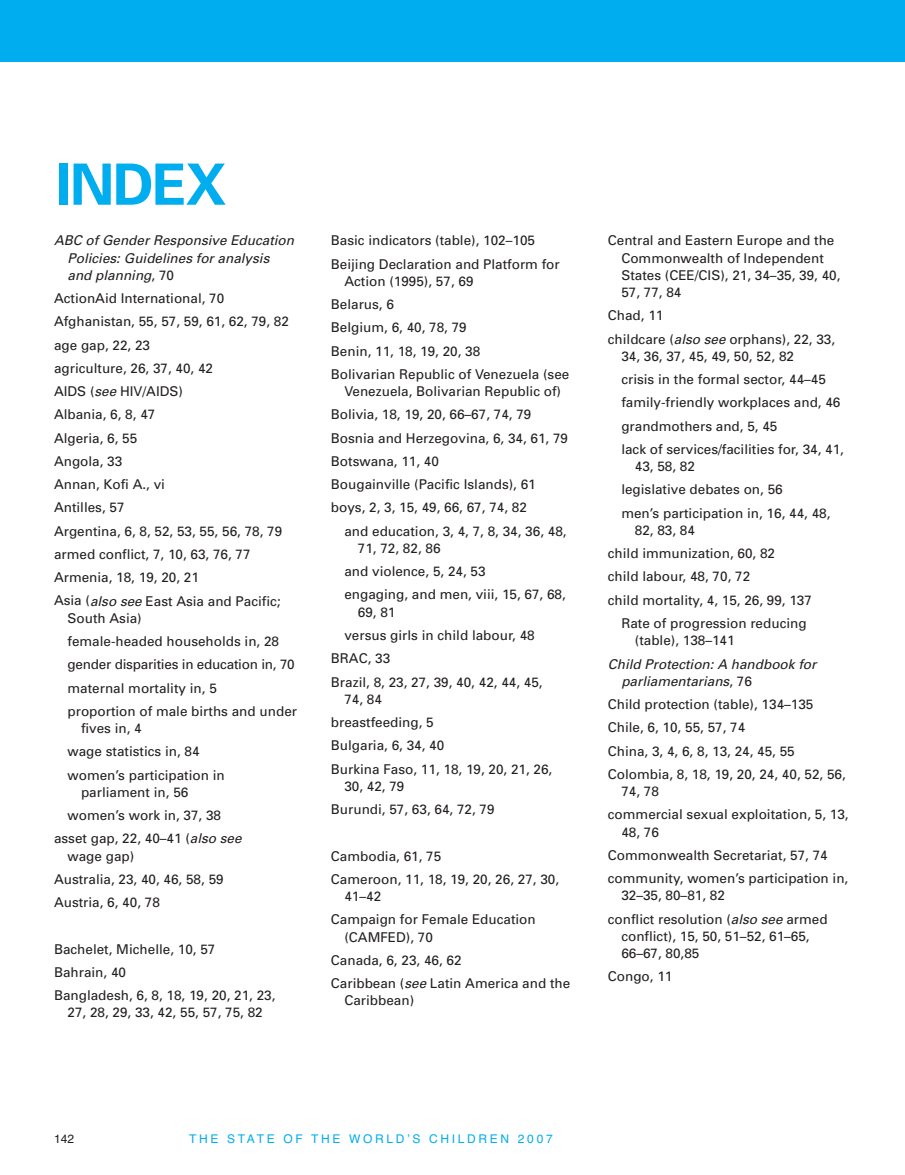
<style>
.page{position:relative;width:905px;height:1175px;background:#fff}
.page>*{position:absolute;margin:0;border:0;box-sizing:border-box;transform-origin:0 0}
.t1{font:700 57px "Univers";letter-spacing:-.03em;color:#00adef}
.t2{font:13.5px/23.2px "Univers";color:#231f20}
.t3{font:italic 13.5px/17.2px "Univers";color:#231f20}
.t4{font:12px "Helvetica";letter-spacing:.22em;color:#00adef}
.t5{font:12px "Helvetica";color:#231f20}
.s1{font-style:normal}
.s2{font-style:italic}
</style>
<div class="page">
<div style="left:0;top:0;width:904px;height:62px;background:#00adef"></div>
<h1 class="t1" style="left:56px;top:163px;width:172px">INDEX</h1>
<p class="t3" style="left:68px;top:233px;width:231px;text-indent:-14px">ABC of Gender Responsive Education<br>Policies: Guidelines for analysis and planning<span class="s1">, 7 0</span></p>
<p class="t2" style="left:54px;top:288px;width:236px">ActionAid International, 70<br>Afghanistan, 55, 57, 59, 61, 62, 79, 82 age gap, 22, 23<br>agriculture, 26, 37, 40, 42<br>AIDS (<span class="s2">see</span>HIV/AIDS)<br>Albania, 6, 8, 47<br>Algeria, 6, 55<br>Angola, 33<br>Annan, Kofi A., vi<br>Antilles, 57<br>Argentina, 6, 8, 52, 53, 55, 56, 78, 79 armed conflict, 7, 10, 63, 76, 77<br>Armenia, 18, 19, 20, 21<br>Asia (<span class="s2">also see</span>East Asia and Pacific;</p>
<p class="t2" style="left:68px;top:607px;width:231px">South Asia)<br>female-headed households in, 28 gender disparities in education in, 70 maternal mortality in, 5<br>proportion of male births and under</p>
<p class="t2" style="left:68px;top:718px;width:159px;text-indent:14px">fives in, 4<br>wage statistics in, 84 women’s participation in</p>
<p class="t2" style="left:81px;top:781px;width:109px">parliament in, 56</p>
<p class="t2" style="left:68px;top:805px;width:155px">women’s work in, 37, 38</p>
<p class="t2" style="left:54px;top:828px;width:192px">asset gap, 22, 40–41 (<span class="s2">also see</span></p>
<p class="t2" style="left:54px;top:845px;width:171px;text-indent:14px">wage gap)<br>Australia, 23, 40, 46, 58, 59<br>Austria, 6, 40, 78</p>
<p class="t2" style="left:54px;top:938px;width:223px">Bachelet, Michelle, 10, 57<br>Bahrain, 40<br>Bangladesh, 6, 8, 18, 19, 20, 21, 23,</p>
<p class="t2" style="left:68px;top:1002px;width:197px">27, 28, 29, 33, 42, 55, 57, 75, 82</p>
<p class="t2" style="left:331px;top:230px;width:230px">Basic indicators (table), 102–105<br>Beijing Declaration and Platform for</p>
<p class="t2" style="left:331px;top:271px;width:240px;text-indent:14px">Action (1995), 57, 69<br>Belarus, 6<br>Belgium, 6, 40, 78, 79<br>Benin, 11, 18, 19, 20, 38<br>Bolivarian Republic of Venezuela (see</p>
<p class="t2" style="left:331px;top:381px;width:239px;text-indent:14px">Venezuela, Bolivarian Republic of)<br>Bolivia, 18, 19, 20, 66–67, 74, 79<br>Bosnia and Herzegovina, 6, 34, 61, 79<br>Botswana, 11, 40<br>Bougainville (Pacific Islands), 61 boys, 2, 3, 15, 49, 66, 67, 74, 82</p>
<p class="t2" style="left:358px;top:523px;width:210px;line-height:17.2px;text-indent:-14px">and education, 3, 4, 7, 8, 34, 36, 48,<br>71, 72, 82, 86</p>
<p class="t2" style="left:344px;top:561px;width:223px">and violence, 5, 24, 53<br>engaging, and men, viii, 15, 67, 68,</p>
<p class="t2" style="left:358px;top:601px;width:39px">69, 81</p>
<p class="t2" style="left:344px;top:625px;width:192px">versus girls in child labour, 48</p>
<p class="t2" style="left:331px;top:648px;width:61px">BRAC, 33</p>
<p class="t2" style="left:331px;top:671px;width:213px">Brazil, 8, 23, 27, 39, 40, 42, 44, 45,</p>
<p class="t2" style="left:331px;top:688px;width:223px;text-indent:14px">74, 84<br>breastfeeding, 5<br>Bulgaria, 6, 34, 40<br>Burkina Faso, 11, 18, 19, 20, 21, 26,</p>
<p class="t2" style="left:331px;top:775px;width:165px;text-indent:14px">30, 42, 79<br>Burundi, 57, 63, 64, 72, 79</p>
<p class="t2" style="left:331px;top:845px;width:230px">Cambodia, 61, 75<br>Cameroon, 11, 18, 19, 20, 26, 27, 30,</p>
<p class="t2" style="left:331px;top:886px;width:206px;text-indent:14px">41–42<br>Campaign for Female Education</p>
<p class="t2" style="left:331px;top:926px;width:241px;text-indent:14px">(CAMFED), 70<br>Canada, 6, 23, 46, 62<br>Caribbean (<span class="s2">see</span>Latin America and the</p>
<p class="t2" style="left:344px;top:990px;width:71px">Caribbean)</p>
<p class="t2" style="left:621px;top:233px;width:221px;line-height:17.2px;text-indent:-14px">Central and Eastern Europe and the<br>Commonwealth of Independent<br>States (CEE/CIS), 21, 34–35, 39, 40,<br>57, 77, 84</p>
<p class="t2" style="left:608px;top:305px;width:229px">Chad, 11<br>childcare (<span class="s2">also see</span>orphans), 22, 33,</p>
<p class="t2" style="left:621px;top:346px;width:224px">34, 36, 37, 45, 49, 50, 52, 82<br>crisis in the formal sector, 44–45 family-friendly workplaces and, 46 grandmothers and, 5, 45<br>lack of services/facilities for, 34, 41,</p>
<p class="t2" style="left:621px;top:456px;width:211px;text-indent:14px">43, 58, 82<br>legislative debates on, 56<br>men’s participation in, 16, 44, 48,</p>
<p class="t2" style="left:634px;top:520px;width:62px">82, 83, 84</p>
<p class="t2" style="left:607px;top:543px;width:169px">child immunization, 60, 82</p>
<p class="t2" style="left:607px;top:566px;width:144px">child labour, 48, 70, 72</p>
<p class="t2" style="left:607px;top:589px;width:206px">child mortality, 4, 15, 26, 99, 137</p>
<p class="t2" style="left:621px;top:613px;width:187px">Rate of progression reducing</p>
<p class="t2" style="left:634px;top:630px;width:101px">(table), 138–141</p>
<p class="t3" style="left:621px;top:656px;width:199px;text-indent:-14px">Child Protection: A handbook for parliamentarians<span class="s1">, 7 6</span></p>
<p class="t2" style="left:608px;top:694px;width:239px">Child protection (table), 134–135<br>Chile, 6, 10, 55, 57, 74<br>China, 3, 4, 6, 8, 13, 24, 45, 55<br>Colombia, 8, 18, 19, 20, 24, 40, 52, 56,</p>
<p class="t2" style="left:608px;top:781px;width:242px;text-indent:14px">74, 78<br>commercial sexual exploitation, 5, 13,</p>
<p class="t2" style="left:608px;top:821px;width:242px;text-indent:14px">48, 76<br>Commonwealth Secretariat, 57, 74 community, women’s participation in,</p>
<p class="t2" style="left:608px;top:885px;width:221px;text-indent:14px">32–35, 80–81, 82<br>conflict resolution (<span class="s2">also see</span>armed</p>
<p class="t2" style="left:621px;top:928px;width:190px;line-height:17.2px">conflict), 15, 50, 51–52, 61–65,<br>66–67, 80,85</p>
<p class="t2" style="left:607px;top:966px;width:66px">Congo, 11</p>
<p class="t5" style="left:54px;top:1134px;width:22px">142</p>
<p class="t4" style="left:189px;top:1134px;width:365px">THE STATE OF THE WORLD’S CHILDREN 2007</p>
</div>
